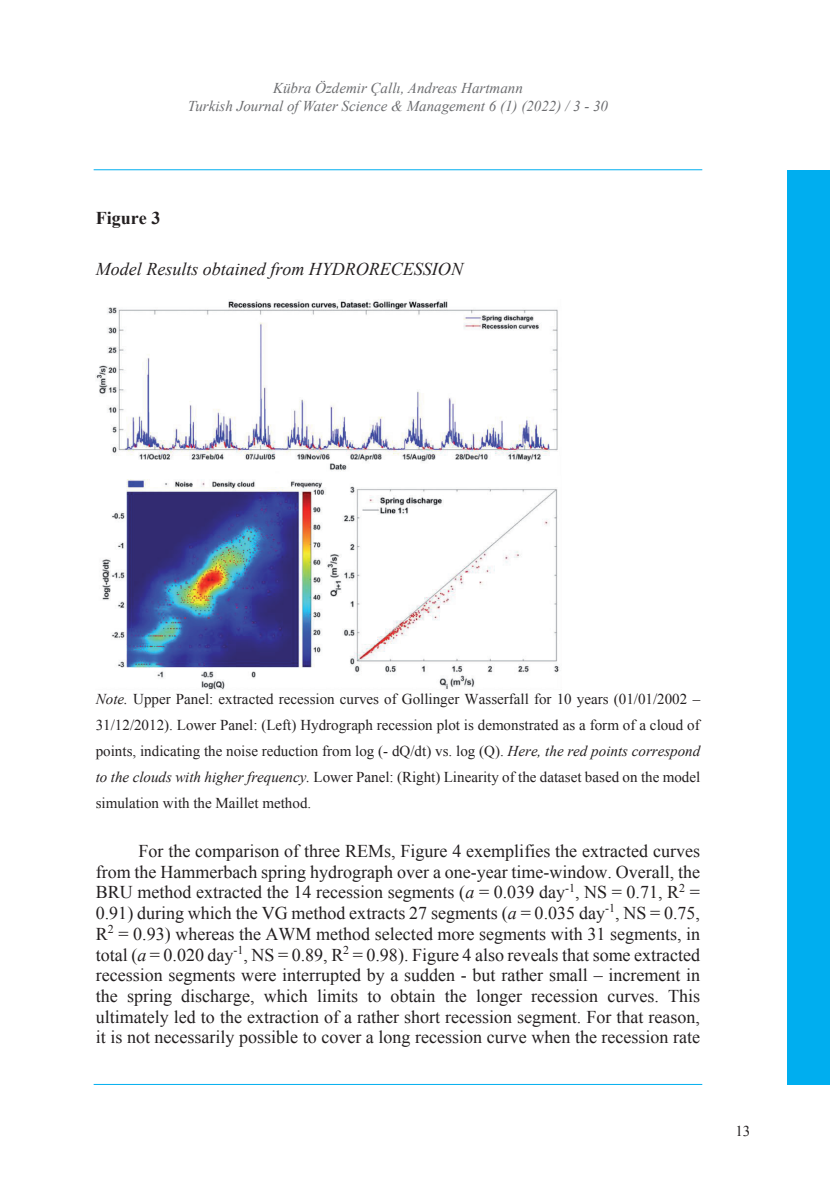
<style>
.page{position:relative;width:830px;height:1191px;background:#fff}
.page>*{position:absolute;margin:0;border:0;box-sizing:border-box;transform-origin:0 0}
.t1{font:18px/20.7px "Times New Roman";color:#231f20;text-align:justify}
.t2{font:italic 18px "Times New Roman";color:#231f20}
.t3{font:700 18px "Times New Roman";color:#231f20}
.t4{font:15px/26px "Times New Roman";color:#231f20;text-align:justify}
.t5{font:italic 15px/18px "Times New Roman";color:#6c6d70;text-align:center}
.t6{font:15px "Times New Roman";color:#6c6d70}
.t7{font:12px "Times New Roman";color:#6c6d70}
.s1{font-style:italic}
</style>
<div class="page">
<hr style="left:94px;top:169px;width:608px;height:1px;background:#00aeef">
<hr style="left:94px;top:1084px;width:608px;height:1px;background:#00aeef">
<div style="left:787px;top:170px;width:42px;height:914px;background:#00aeef"></div>
<img style="left:96px;top:300px;width:464px;height:390px">
<p class="t5" style="left:188px;top:79px;width:421px">Kübra Özdemir Çallı, Andreas Hartmann<br>Turkish Journal of Water Science &amp; Management 6 (1) (2022) / 3 - 30</p>
<p class="t6" style="left:249px;top:78px;width:299px">Turkish Journal of Water Science &amp; Management</p>
<p class="t7" style="left:303px;top:99px;width:191px">ISSN: 2536 474X / e-ISSN: 2564-7334</p>
<p class="t3" style="left:96px;top:205px;width:66px">Figure 3</p>
<p class="t2" style="left:96px;top:257px;width:368px">Model Results obtained from HYDRORECESSION</p>
<p class="t4" style="left:96px;top:685px;width:605px"><span class="s1">Note.</span> Upper Panel: extracted recession curves of Gollinger Wasserfall for 10 years (01/01/2002 – 31/12/2012). Lower Panel: (Left) Hydrograph recession plot is demonstrated as a form of a cloud of points, indicating the noise reduction from log (- dQ/dt) vs. log (Q). <span class="s1">Here, the red points correspond to the clouds with higher frequency.</span> Lower Panel: (Right) Linearity of the dataset based on the model simulation with the Maillet method.</p>
<p class="t1" style="left:96px;top:840px;width:605px;text-indent:43px">For the comparison of three REMs, Figure 4 exemplifies the extracted curves from the Hammerbach spring hydrograph over a one-year time-window. Overall, the BRU method extracted the 14 recession segments (<span class="s1">a</span> = 0.039 day<sup>-1</sup>, NS = 0.71, R<sup>2</sup> = 0.91) during which the VG method extracts 27 segments (<span class="s1">a</span> = 0.035 day<sup>-1</sup>, NS = 0.75, R<sup>2</sup> = 0.93) whereas the AWM method selected more segments with 31 segments, in total (<span class="s1">a</span> = 0.020 day<sup>-1</sup>, NS = 0.89, R<sup>2</sup> = 0.98). Figure 4 also reveals that some extracted recession segments were interrupted by a sudden - but rather small – increment in the spring discharge, which limits to obtain the longer recession curves. This ultimately led to the extraction of a rather short recession segment. For that reason, it is not necessarily possible to cover a long recession curve when the recession rate</p>
<p class="t4" style="left:735px;top:1117px;width:16px">13</p>
</div>
